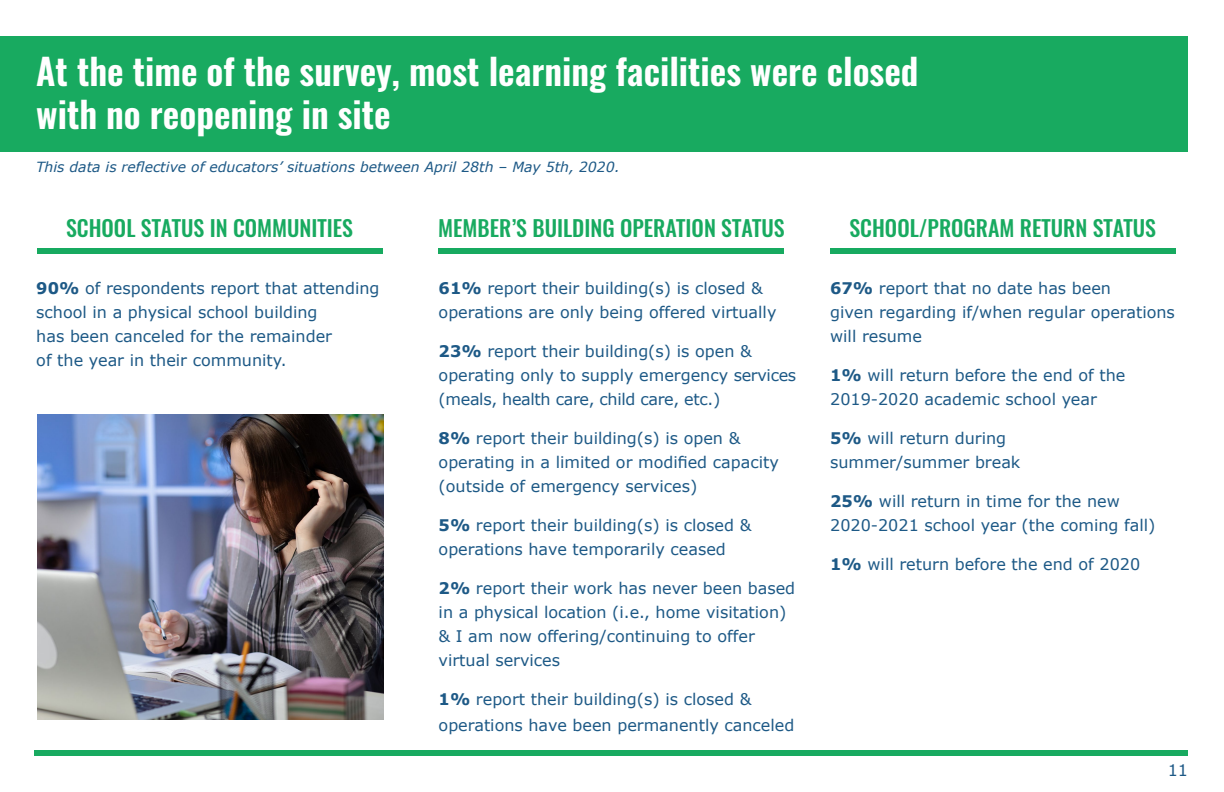
<style>
.page{position:relative;width:1224px;height:792px;background:#fff}
.page>*{position:absolute;margin:0;border:0;box-sizing:border-box;transform-origin:0 0}
.t1{font:600 36px/43.2px "Oswald";color:#fff}
.t2{font:500 22px "Oswald";color:#18aa60}
.t3{font:16px/24px "Verdana";color:#1d5986}
.t4{font:italic 14px "Verdana";color:#1d5986}
.s1{font-weight:700}
</style>
<div class="page">
<div style="left:0;top:36px;width:1188px;height:116px;background:#18aa60"></div>
<div style="left:34px;top:751px;width:1154px;height:5px;background:#18aa60"></div>
<div style="left:439px;top:249px;width:345px;height:5px;background:#17aa60"></div>
<div style="left:830px;top:249px;width:345px;height:5px;background:#17aa60"></div>
<div style="left:37px;top:249px;width:345px;height:5px;background:#17aa60"></div>
<img style="left:37px;top:414px;width:346px;height:306px">
<h1 class="t1" style="left:36px;top:51px;width:884px">At the time of the survey, most learning facilities were closed with no reopening in site</h1>
<p class="t4" style="left:36px;top:158px;width:585px">This data is reflective of educators’ situations between April 28th – May 5th, 2020.</p>
<h2 class="t2" style="left:66px;top:213px;width:289px">SCHOOL STATUS IN COMMUNITIES</h2>
<h2 class="t2" style="left:438px;top:213px;width:348px">MEMBER’S BUILDING OPERATION STATUS</h2>
<h2 class="t2" style="left:849px;top:213px;width:308px">SCHOOL/PROGRAM RETURN STATUS</h2>
<p class="t3" style="left:36px;top:277px;width:345px"><span class="s1">90%</span> of respondents report that attending school in a physical school building<br>has been canceled for the remainder<br>of the year in their community.</p>
<p class="t3" style="left:439px;top:277px;width:339px"><span class="s1">61%</span> report their building(s) is closed &amp; operations are only being offered virtually</p>
<p class="t3" style="left:439px;top:340px;width:359px"><span class="s1">23%</span> report their building(s) is open &amp; operating only to supply emergency services (meals, health care, child care, etc.)</p>
<p class="t3" style="left:439px;top:427px;width:342px"><span class="s1">8%</span> report their building(s) is open &amp; operating in a limited or modified capacity (outside of emergency services)</p>
<p class="t3" style="left:439px;top:514px;width:314px"><span class="s1">5%</span> report their building(s) is closed &amp; operations have temporarily ceased</p>
<p class="t3" style="left:439px;top:577px;width:358px"><span class="s1">2%</span> report their work has never been based in a physical location (i.e., home visitation) &amp; I am now offering/continuing to offer virtual services</p>
<p class="t3" style="left:439px;top:687px;width:357px;line-height:26px"><span class="s1">1%</span> report their building(s) is closed &amp; operations have been permanently canceled</p>
<p class="t3" style="left:830px;top:277px;width:346px"><span class="s1">67%</span> report that no date has been<br>given regarding if/when regular operations will resume</p>
<p class="t3" style="left:830px;top:364px;width:297px"><span class="s1">1%</span> will return before the end of the<br>2019-2020 academic school year</p>
<p class="t3" style="left:830px;top:427px;width:192px"><span class="s1">5%</span> will return during summer/summer break</p>
<p class="t3" style="left:830px;top:490px;width:327px"><span class="s1">25%</span> will return in time for the new<br>2020-2021 school year (the coming fall)</p>
<p class="t3" style="left:830px;top:553px;width:312px"><span class="s1">1%</span> will return before the end of 2020</p>
<p class="t3" style="left:1168px;top:759px;width:22px">11</p>
</div>
